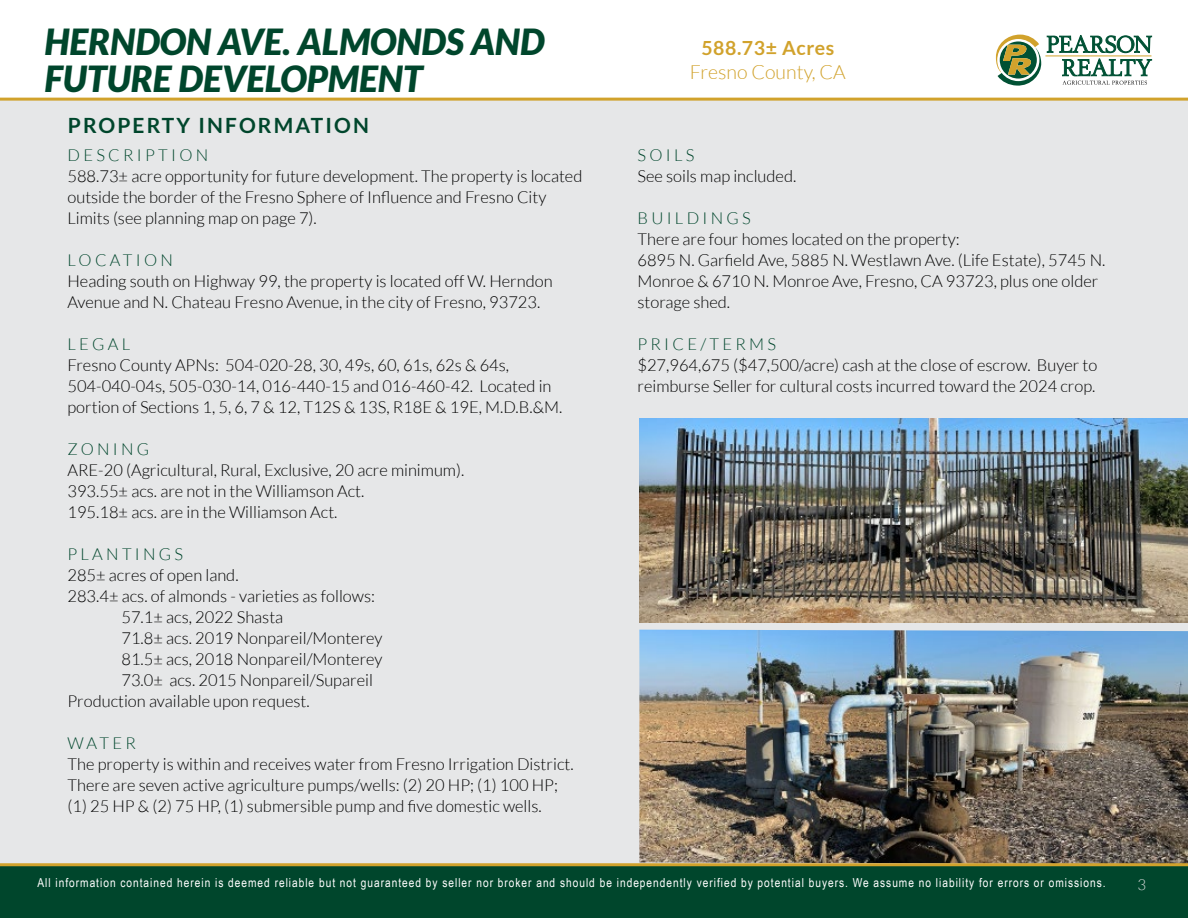
<style>
.page{position:relative;width:1188px;height:918px;background:#fff}
.page>*{position:absolute;margin:0;border:0;box-sizing:border-box;transform-origin:0 0}
.t1{font:italic 900 36px/37.2px "Lato";color:#00462c}
.t2{font:700 21px "Lato";letter-spacing:.1em;color:#00462c}
.t3{font:300 19.5px "Lato";color:#d1a22c}
.t4{font:700 19.5px "Lato";letter-spacing:.03em;color:#d1a22c}
.t5{font:300 16.5px/21px "Lato";color:#000}
.t6{font:300 16.5px "Lato";letter-spacing:.2em;color:#00462c}
.t7{font:300 15px "Lato";color:#dcddde}
.t8{font:12.3px "Arial Narrow";letter-spacing:.08em;color:#fff}
</style>
<div class="page">
<div style="left:0;top:99px;width:1188px;height:765px;background:#e6e7e8"></div>
<img style="left:639px;top:418px;width:549px;height:204px">
<img style="left:639px;top:630px;width:549px;height:233px">
<svg style="left:996px;top:35px;width:156px;height:51px"></svg>
<div style="left:0;top:864px;width:1188px;height:54px;background:#00462c"></div>
<hr style="left:0;top:863px;width:1188px;height:3px;background:#d1a22c">
<hr style="left:0;top:98px;width:1188px;height:3px;background:#d1a22c">
<h1 class="t1" style="left:44px;top:24px;width:502px">HERNDON AVE. ALMONDS AND<br>FUTURE DEVELOPMENT</h1>
<p class="t2" style="left:68px;top:114px;width:303px">PROPERTY INFORMATION</p>
<p class="t6" style="left:68px;top:147px;width:142px">DESCRIPTION</p>
<p class="t5" style="left:68px;top:166px;width:516px">588.73± acre opportunity for future development. The property is located outside the border of the Fresno Sphere of Influence and Fresno City<br>Limits (see planning map on page 7).</p>
<p class="t6" style="left:68px;top:252px;width:107px">LOCATION</p>
<p class="t5" style="left:68px;top:271px;width:487px">Heading south on Highway 99, the property is located off W. Herndon<br>Avenue and N. Chateau Fresno Avenue, in the city of Fresno, 93723.</p>
<p class="t6" style="left:68px;top:336px;width:64px">LEGAL</p>
<p class="t5" style="left:68px;top:355px;width:496px">Fresno County APNs: 504-020-28, 30, 49s, 60, 61s, 62s &amp; 64s,<br>504-040-04s, 505-030-14, 016-440-15 and 016-460-42. Located in portion of Sections 1, 5, 6, 7 &amp; 12, T12S &amp; 13S, R18E &amp; 19E, M.D.B.&amp;M.</p>
<p class="t6" style="left:68px;top:441px;width:83px">ZONING</p>
<p class="t5" style="left:68px;top:460px;width:398px">ARE-20 (Agricultural, Rural, Exclusive, 20 acre minimum).<br>393.55± acs. are not in the Williamson Act.<br>195.18± acs. are in the Williamson Act.</p>
<p class="t6" style="left:68px;top:546px;width:117px">PLANTINGS</p>
<p class="t5" style="left:68px;top:565px;width:173px">285± acres of open land.</p>
<p class="t5" style="left:68px;top:586px;width:309px">283.4± acs. of almonds - varieties as follows:</p>
<p class="t5" style="left:122px;top:607px;width:163px">57.1± acs, 2022 Shasta</p>
<p class="t5" style="left:122px;top:628px;width:263px">71.8± acs. 2019 Nonpareil/Monterey</p>
<p class="t5" style="left:122px;top:649px;width:263px">81.5± acs, 2018 Nonpareil/Monterey</p>
<p class="t5" style="left:122px;top:670px;width:253px">73.0± acs. 2015 Nonpareil/Supareil</p>
<p class="t5" style="left:68px;top:691px;width:244px">Production available upon request.</p>
<p class="t6" style="left:68px;top:735px;width:70px">WATER</p>
<p class="t5" style="left:68px;top:754px;width:508px">The property is within and receives water from Fresno Irrigation District.<br>There are seven active agriculture pumps/wells: (2) 20 HP; (1) 100 HP; (1) 25 HP &amp; (2) 75 HP, (1) submersible pump and five domestic wells.</p>
<p class="t4" style="left:701px;top:36px;width:135px">588.73± Acres</p>
<p class="t3" style="left:690px;top:61px;width:157px">Fresno County, CA</p>
<p class="t6" style="left:637px;top:147px;width:58px">SOILS</p>
<p class="t5" style="left:637px;top:166px;width:160px">See soils map included.</p>
<p class="t6" style="left:637px;top:210px;width:115px">BUILDINGS</p>
<p class="t5" style="left:637px;top:229px;width:469px">There are four homes located on the property:<br>6895 N. Garfield Ave, 5885 N. Westlawn Ave. (Life Estate), 5745 N.<br>Monroe &amp; 6710 N. Monroe Ave, Fresno, CA 93723, plus one older storage shed.</p>
<p class="t6" style="left:637px;top:336px;width:140px">PRICE/TERMS</p>
<p class="t5" style="left:637px;top:355px;width:461px">$27,964,675 ($47,500/acre) cash at the close of escrow. Buyer to reimburse Seller for cultural costs incurred toward the 2024 crop.</p>
<p class="t8" style="left:38px;top:873px;width:1070px">All information contained herein is deemed reliable but not guaranteed by seller nor broker and should be independently verified by potential buyers. We assume no liability for errors or omissions.</p>
<p class="t7" style="left:1138px;top:876px;width:10px">3</p>
</div>
